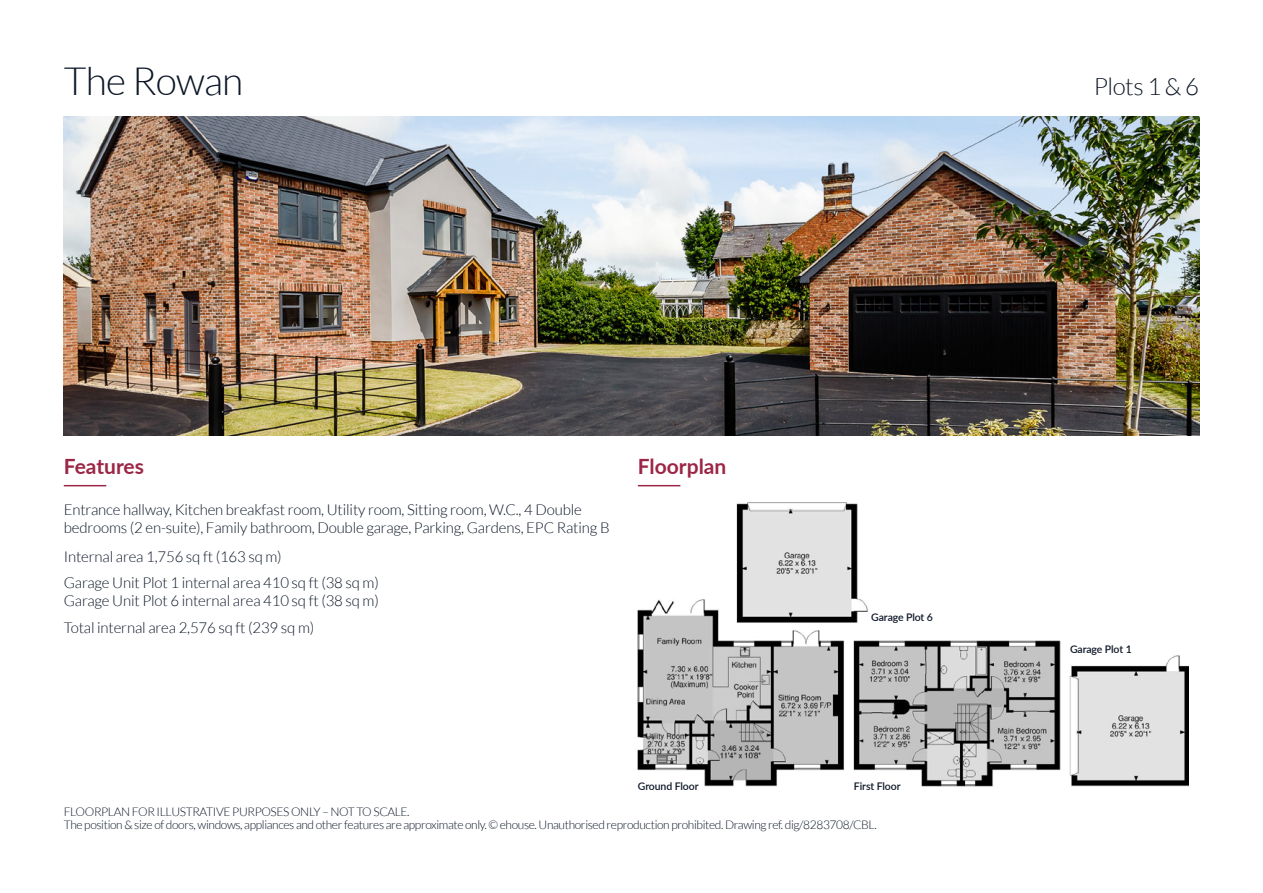
<style>
.page{position:relative;width:1263px;height:893px;background:#fff}
.page>*{position:absolute;margin:0;border:0;box-sizing:border-box;transform-origin:0 0}
.t1{font:300 39px "Lato";letter-spacing:-.02em;color:#0c1626}
.t2{font:300 24px "Lato";letter-spacing:-.02em;color:#0c1626}
.t3{font:700 21px "Lato";color:#9c2647}
.t4{font:300 15px/26.5px "Lato";letter-spacing:-.01em;color:#0c1626}
.t5{font:300 12px/13.5px "Lato";letter-spacing:-.03em;color:#0c1626}
.t6{font:600 10.5px "Lato";letter-spacing:-.01em;color:#0c1626}
</style>
<div class="page">
<img style="left:64px;top:116px;width:1135px;height:319px">
<img style="left:637px;top:502px;width:551px;height:285px">
<hr style="left:64px;top:485px;width:42px;height:1px;background:#9c2647">
<hr style="left:638px;top:485px;width:42px;height:1px;background:#9c2647">
<h1 class="t1" style="left:64px;top:60px;width:181px">The Rowan</h1>
<h2 class="t2" style="left:1094px;top:74px;width:107px">Plots 1 &amp; 6</h2>
<h3 class="t3" style="left:64px;top:450px;width:82px">Features</h3>
<p class="t4" style="left:64px;top:501px;width:547px;line-height:18px">Entrance hallway, Kitchen breakfast room, Utility room, Sitting room, W.C., 4 Double bedrooms (2 en-suite), Family bathroom, Double garage, Parking, Gardens, EPC Rating B</p>
<p class="t4" style="left:64px;top:543px;width:317px">Internal area 1,756 sq ft (163 sq m)<br>Garage Unit Plot 1 internal area 410 sq ft (38 sq m)</p>
<p class="t4" style="left:64px;top:588px;width:317px">Garage Unit Plot 6 internal area 410 sq ft (38 sq m)<br>Total internal area 2,576 sq ft (239 sq m)</p>
<h3 class="t3" style="left:638px;top:450px;width:90px">Floorplan</h3>
<p class="t6" style="left:871px;top:610px;width:63px">Garage Plot 6</p>
<p class="t6" style="left:638px;top:779px;width:62px">Ground Floor</p>
<p class="t6" style="left:854px;top:779px;width:48px">First Floor</p>
<p class="t5" style="left:64px;top:805px;width:815px">FLOORPLAN FOR ILLUSTRATIVE PURPOSES ONLY – NOT TO SCALE.<br>The position &amp; size of doors, windows, appliances and other features are approximate only. © ehouse. Unauthorised reproduction prohibited. Drawing ref. dig/8283708/CBL.</p>
<p class="t6" style="left:1070px;top:642px;width:63px">Garage Plot 1</p>
</div>
